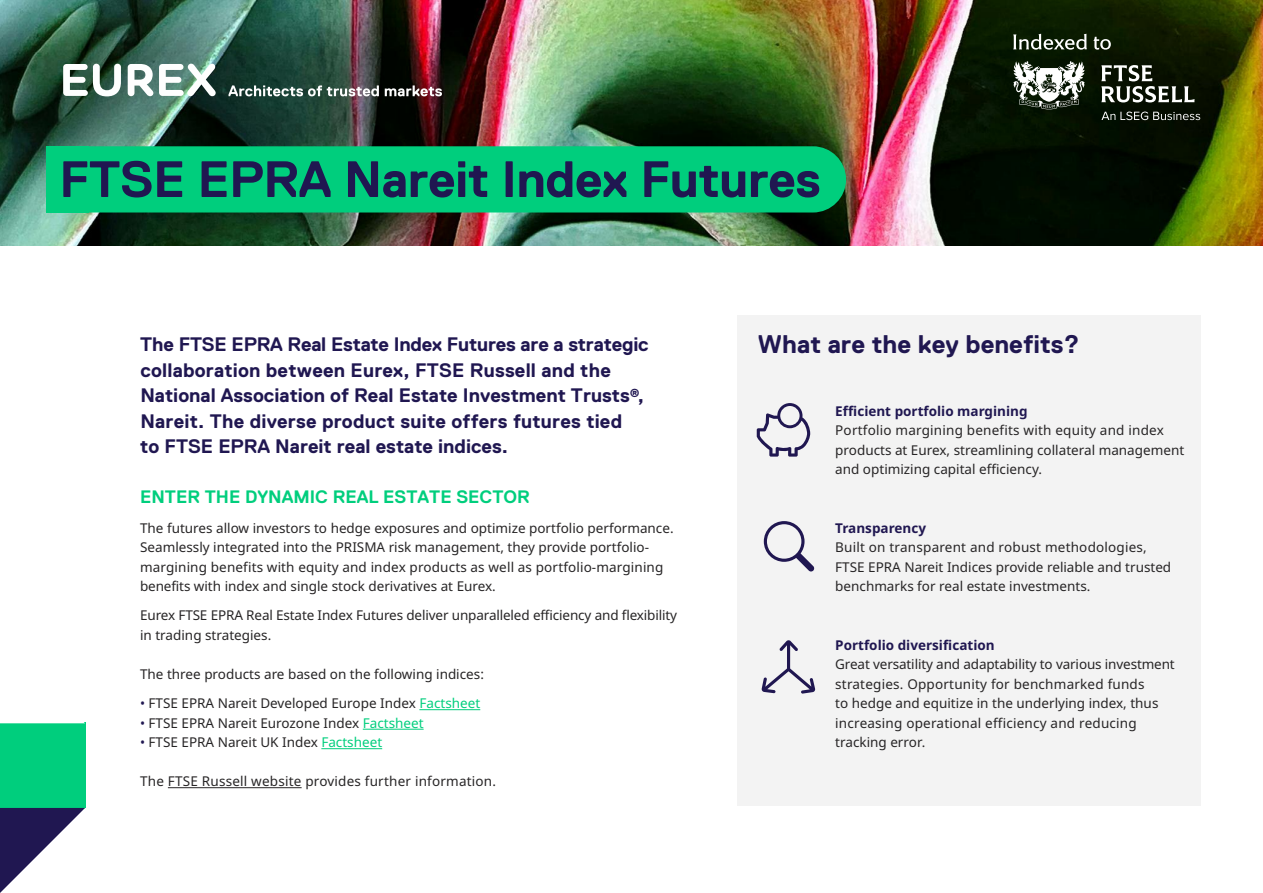
<style>
.page{position:relative;width:1263px;height:893px;background:#fff}
.page>*{position:absolute;margin:0;border:0;box-sizing:border-box;transform-origin:0 0}
.t1{font:700 51px "Replica";letter-spacing:-.01em;color:#201751}
.t2{font:700 25.5px "Replica";color:#201751}
.t3{font:700 19.5px/25.5px "Replica";color:#201751}
.t4{font:700 18px "Replica";color:#00ce7d}
.t5{font:13.5px/19.5px "Noto Sans";color:#272526}
.t6{font:700 13.5px "Noto Sans";color:#201751}
.s1{color:#201751}
.s2{color:#00ce7d}
</style>
<div class="page">
<div style="left:737px;top:315px;width:463px;height:490px;background:#f3f3f3"></div>
<svg style="left:757px;top:403px;width:53px;height:54px"></svg>
<hr style="left:419px;top:709px;width:61px;height:1px;background:#00ce7d">
<hr style="left:363px;top:729px;width:61px;height:1px;background:#00ce7d">
<hr style="left:321px;top:748px;width:61px;height:1px;background:#00ce7d">
<hr style="left:168px;top:787px;width:134px;height:1px;background:#272526">
<svg style="left:764px;top:521px;width:50px;height:50px"></svg>
<svg style="left:761px;top:640px;width:54px;height:54px"></svg>
<img style="left:0;top:0;width:1263px;height:246px">
<div style="left:46px;top:146px;width:800px;height:66px;background:#00ce7d;border-radius:33px"></div>
<div style="left:46px;top:146px;width:43px;height:66px;background:#00ce7d"></div>
<svg style="left:63px;top:64px;width:153px;height:32px"></svg>
<svg style="left:228px;top:85px;width:151px;height:11px"></svg>
<svg style="left:385px;top:85px;width:57px;height:11px"></svg>
<svg style="left:0;top:722px;width:170px;height:171px"></svg>
<svg style="left:1013px;top:34px;width:74px;height:16px"></svg>
<svg style="left:1093px;top:37px;width:18px;height:13px"></svg>
<svg style="left:1013px;top:61px;width:187px;height:59px"></svg>
<h1 class="t1" style="left:59px;top:151px;width:763px">FTSE EPRA Nareit Index Futures</h1>
<p class="t3" style="left:140px;top:332px;width:510px">The FTSE EPRA Real Estate Index Futures are a strategic collaboration between Eurex, FTSE Russell and the National Association of Real Estate Investment Trusts<sup>®</sup>, Nareit. The diverse product suite offers futures tied<br>to FTSE EPRA Nareit real estate indices.</p>
<h3 class="t4" style="left:140px;top:487px;width:391px">ENTER THE DYNAMIC REAL ESTATE SECTOR</h3>
<p class="t5" style="left:140px;top:518px;width:535px">The futures allow investors to hedge exposures and optimize portfolio performance.<br>Seamlessly integrated into the PRISMA risk management, they provide portfolio&shy;margining benefits with equity and index products as well as portfolio-margining benefits with index and single stock derivatives at Eurex.</p>
<p class="t5" style="left:140px;top:606px;width:538px">Eurex FTSE EPRA Real Estate Index Futures deliver unparalleled efficiency and flexibility in trading strategies.</p>
<p class="t5" style="left:140px;top:665px;width:345px">The three products are based on the following indices:</p>
<p class="t5" style="left:140px;top:694px;width:342px"><span class="s1">•</span> FTSE EPRA Nareit Developed Europe Index <span class="s2">Factsheet</span></p>
<p class="t5" style="left:140px;top:713px;width:285px"><span class="s1">•</span> FTSE EPRA Nareit Eurozone Index <span class="s2">Factsheet</span></p>
<p class="t5" style="left:140px;top:733px;width:244px"><span class="s1">•</span> FTSE EPRA Nareit UK Index <span class="s2">Factsheet</span></p>
<p class="t5" style="left:140px;top:772px;width:357px">The FTSE Russell website provides further information.</p>
<h2 class="t2" style="left:758px;top:330px;width:324px">What are the key benefits?</h2>
<p class="t6" style="left:835px;top:401px;width:194px">Efficient portfolio margining</p>
<p class="t5" style="left:835px;top:421px;width:350px">Portfolio margining benefits with equity and index products at Eurex, streamlining collateral management and optimizing capital efficiency.</p>
<p class="t6" style="left:835px;top:518px;width:92px">Transparency</p>
<p class="t5" style="left:835px;top:538px;width:337px">Built on transparent and robust methodologies,<br>FTSE EPRA Nareit Indices provide reliable and trusted benchmarks for real estate investments.</p>
<p class="t6" style="left:835px;top:635px;width:161px">Portfolio diversification</p>
<p class="t5" style="left:835px;top:655px;width:341px">Great versatility and adaptability to various investment strategies. Opportunity for benchmarked funds<br>to hedge and equitize in the underlying index, thus increasing operational efficiency and reducing tracking error.</p>
</div>
